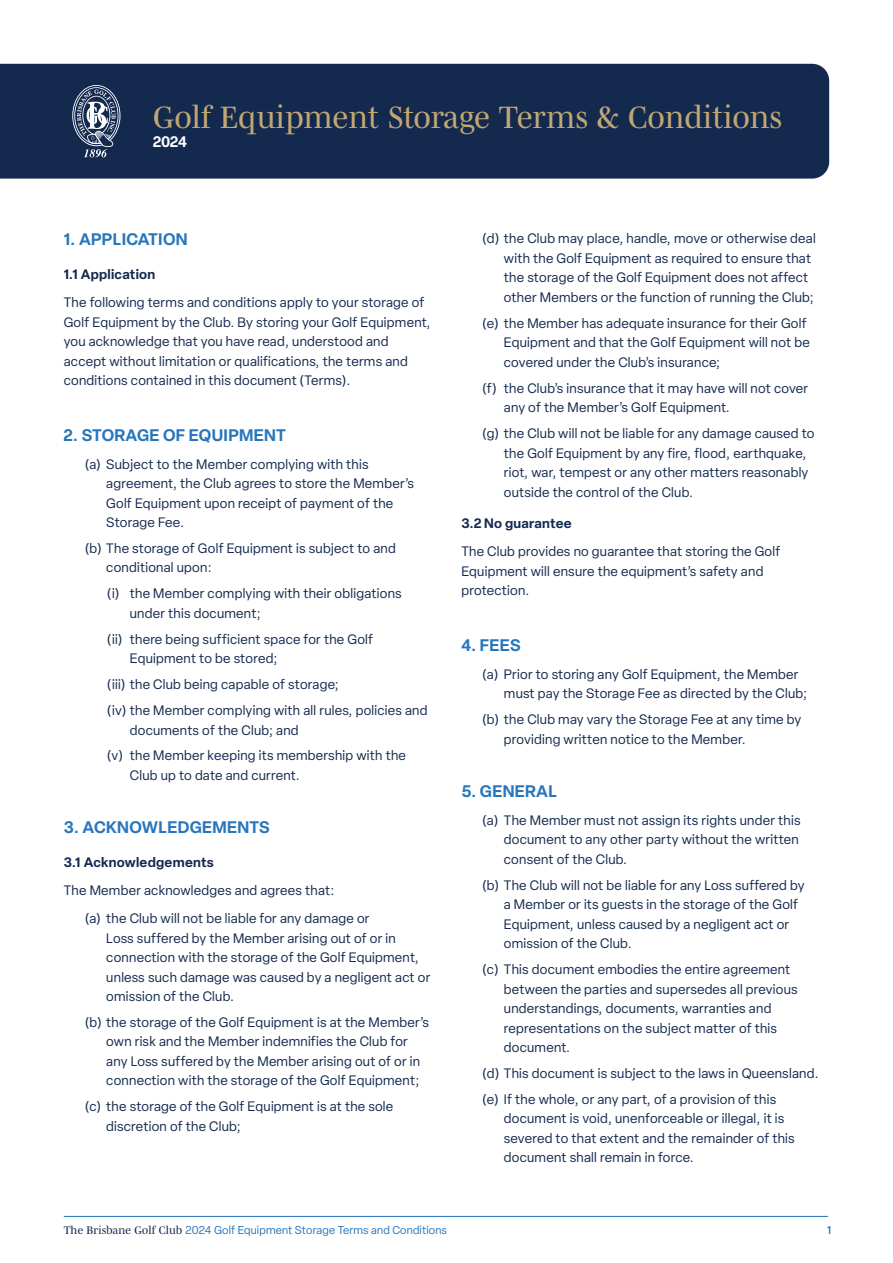
<style>
.page{position:relative;width:893px;height:1263px;background:#fff}
.page>*{position:absolute;margin:0;border:0;box-sizing:border-box;transform-origin:0 0}
.t1{font:31.5px "Mencken Std";letter-spacing:.01em;color:#c0a773}
.t2{font:600 16.5px "Elza";letter-spacing:.02em;color:#2776bc}
.t3{font:600 15px "Elza";color:#fff}
.t4{font:13.5px/19.5px "Elza";letter-spacing:.02em;color:#13294e}
.t5{font:600 13.5px "Elza";letter-spacing:.02em;color:#13294e}
.t6{font:11.25px "Elza";letter-spacing:.015em;color:#2776bc}
.t7{font:500 11.25px "Elza";color:#2776bc}
.s1{font-family:"Mencken Std";color:#13294e}
</style>
<div class="page">
<hr style="left:64px;top:1216px;width:764px;height:1px;background:#2776bc">
<div style="left:0;top:64px;width:829px;height:115px;background:#13294e"></div>
<svg style="left:72px;top:85px;width:48px;height:72px;background:#576680"></svg>
<h1 class="t1" style="left:153px;top:99px;width:631px">Golf Equipment Storage Terms &amp; Conditions</h1>
<p class="t3" style="left:153px;top:131px;width:36px">2024</p>
<p class="t2" style="left:64px;top:228px;width:125px">1. APPLICATION</p>
<p class="t5" style="left:64px;top:265px;width:93px">1.1 Application</p>
<p class="t4" style="left:64px;top:293px;width:368px">The following terms and conditions apply to your storage of Golf Equipment by the Club. By storing your Golf Equipment, you acknowledge that you have read, understood and accept without limitation or qualifications, the terms and conditions contained in this document (Terms).</p>
<p class="t2" style="left:64px;top:423px;width:224px">2. STORAGE OF EQUIPMENT</p>
<p class="t4" style="left:106px;top:454px;width:309px;text-indent:-21px">(a) Subject to the Member complying with this agreement, the Club agrees to store the Member’s Golf Equipment upon receipt of payment of the Storage Fee.</p>
<p class="t4" style="left:106px;top:538px;width:291px;text-indent:-21px">(b) The storage of Golf Equipment is subject to and conditional upon:</p>
<p class="t4" style="left:130px;top:584px;width:273px;text-indent:-23px">(i) the Member complying with their obligations under this document;</p>
<p class="t4" style="left:130px;top:629px;width:245px;text-indent:-23px">(ii) there being sufficient space for the Golf<br>Equipment to be stored;</p>
<p class="t4" style="left:107px;top:671px;width:322px;line-height:26px">(iii) the Club being capable of storage;<br>(iv) the Member complying with all rules, policies and</p>
<p class="t4" style="left:107px;top:717px;width:300px;line-height:26px;text-indent:23px">documents of the Club; and<br>(v) the Member keeping its membership with the</p>
<p class="t4" style="left:130px;top:765px;width:171px">Club up to date and current.</p>
<p class="t2" style="left:64px;top:815px;width:207px">3. ACKNOWLEDGEMENTS</p>
<p class="t5" style="left:64px;top:853px;width:152px">3.1 Acknowledgements</p>
<p class="t4" style="left:85px;top:876px;width:286px;line-height:28px;text-indent:-21px">The Member acknowledges and agrees that:<br>(a) the Club will not be liable for any damage or</p>
<p class="t4" style="left:106px;top:928px;width:326px">Loss suffered by the Member arising out of or in connection with the storage of the Golf Equipment, unless such damage was caused by a negligent act or omission of the Club.</p>
<p class="t4" style="left:106px;top:1012px;width:324px;text-indent:-21px">(b) the storage of the Golf Equipment is at the Member’s own risk and the Member indemnifies the Club for any Loss suffered by the Member arising out of or in connection with the storage of the Golf Equipment;</p>
<p class="t4" style="left:106px;top:1097px;width:288px;text-indent:-21px">(c) the storage of the Golf Equipment is at the sole discretion of the Club;</p>
<p class="t4" style="left:504px;top:229px;width:313px;text-indent:-21px">(d) the Club may place, handle, move or otherwise deal with the Golf Equipment as required to ensure that the storage of the Golf Equipment does not affect other Members or the function of running the Club;</p>
<p class="t4" style="left:504px;top:313px;width:307px;text-indent:-21px">(e) the Member has adequate insurance for their Golf<br>Equipment and that the Golf Equipment will not be covered under the Club’s insurance;</p>
<p class="t4" style="left:504px;top:378px;width:306px;text-indent:-21px">(f) the Club’s insurance that it may have will not cover any of the Member’s Golf Equipment.</p>
<p class="t4" style="left:504px;top:424px;width:312px;text-indent:-21px">(g) the Club will not be liable for any damage caused to the Golf Equipment by any fire, flood, earthquake, riot, war, tempest or any other matters reasonably outside the control of the Club.</p>
<p class="t5" style="left:461px;top:514px;width:112px">3.2 No guarantee</p>
<p class="t4" style="left:461px;top:542px;width:320px">The Club provides no guarantee that storing the Golf<br>Equipment will ensure the equipment’s safety and protection.</p>
<p class="t2" style="left:461px;top:633px;width:61px">4. FEES</p>
<p class="t4" style="left:504px;top:664px;width:305px;text-indent:-21px">(a) Prior to storing any Golf Equipment, the Member must pay the Storage Fee as directed by the Club;</p>
<p class="t4" style="left:504px;top:710px;width:299px;text-indent:-21px">(b) the Club may vary the Storage Fee at any time by providing written notice to the Member.</p>
<p class="t2" style="left:461px;top:779px;width:97px">5. GENERAL</p>
<p class="t4" style="left:504px;top:810px;width:298px;text-indent:-21px">(a) The Member must not assign its rights under this document to any other party without the written consent of the Club.</p>
<p class="t4" style="left:504px;top:875px;width:302px;text-indent:-21px">(b) The Club will not be liable for any Loss suffered by a Member or its guests in the storage of the Golf Equipment, unless caused by a negligent act or omission of the Club.</p>
<p class="t4" style="left:504px;top:960px;width:295px;text-indent:-21px">(c) This document embodies the entire agreement between the parties and supersedes all previous understandings, documents, warranties and representations on the subject matter of this document.</p>
<p class="t4" style="left:483px;top:1060px;width:338px;line-height:26px">(d) This document is subject to the laws in Queensland. (e) If the whole, or any part, of a provision of this</p>
<p class="t4" style="left:504px;top:1109px;width:292px">document is void, unenforceable or illegal, it is severed to that extent and the remainder of this document shall remain in force.</p>
<p class="t6" style="left:64px;top:1222px;width:385px"><span class="s1">The Brisbane Golf Club</span> 2024 Golf Equipment Storage Terms and Conditions</p>
<p class="t7" style="left:827px;top:1222px;width:6px">1</p>
</div>
